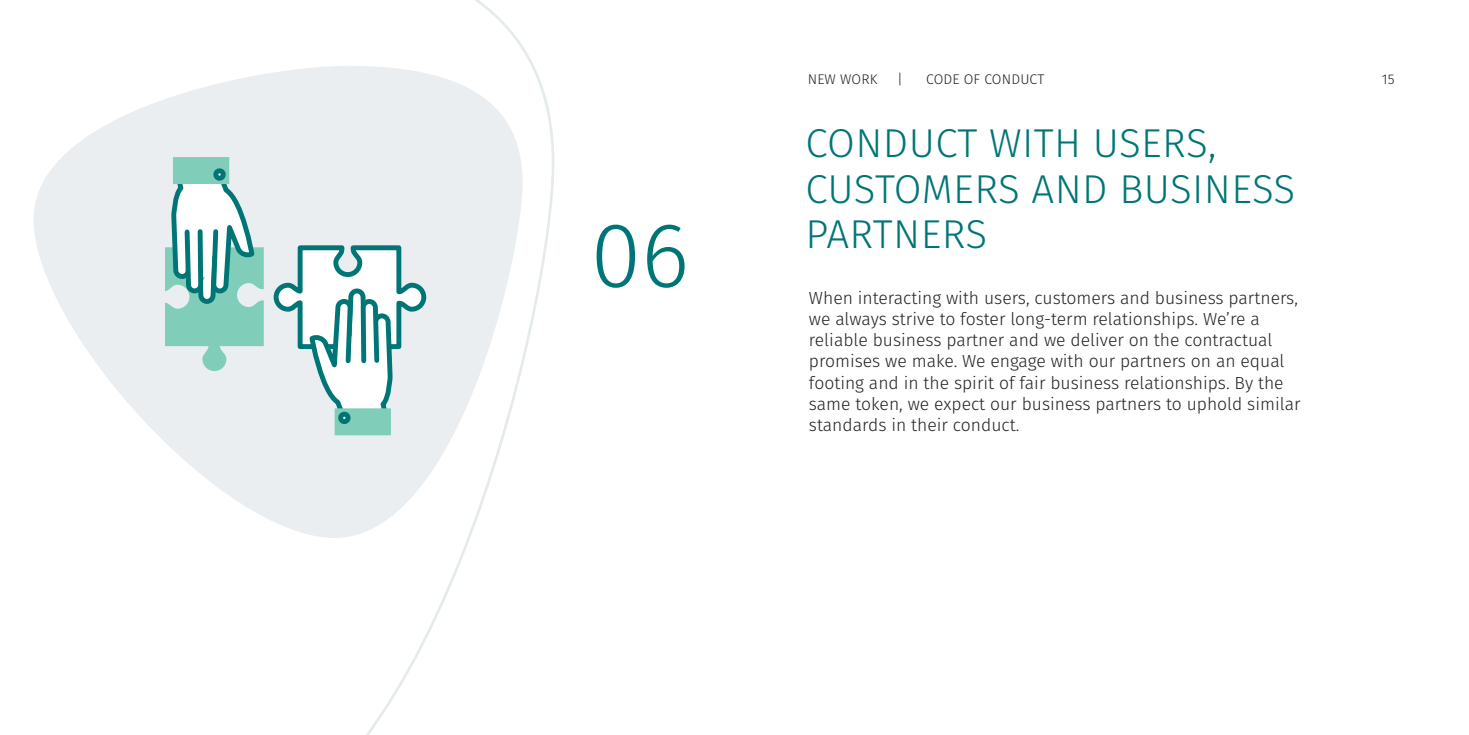
<style>
.page{position:relative;width:1469px;height:735px;background:#fff}
.page>*{position:absolute;margin:0;border:0;box-sizing:border-box;transform-origin:0 0}
.t1{font:300 91.88px "Fira Sans";color:#007575}
.t2{font:300 40.25px/45.5px "Fira Sans";letter-spacing:.01em;color:#007575}
.t3{font:300 17.5px/21px "Fira Sans";color:#231f20}
.t4{font:300 14px "Fira Sans";letter-spacing:.01em;color:#231f20}
</style>
<div class="page">
<svg style="left:366px;top:0;width:188px;height:734px"></svg>
<svg style="left:33px;top:66px;width:489px;height:471px;fill:#eaeef0"></svg>
<svg style="left:271px;top:243px;width:158px;height:398px"></svg>
<svg style="left:165px;top:66px;width:99px;height:305px"></svg>
<h1 class="t1" style="left:590px;top:189px;width:100px">06</h1>
<p class="t4" style="left:807px;top:69px;width:71px">NEW WORK</p>
<p class="t4" style="left:897px;top:69px;width:7px">|</p>
<p class="t4" style="left:926px;top:69px;width:119px">CODE OF CONDUCT</p>
<p class="t4" style="left:1381px;top:69px;width:14px">15</p>
<h2 class="t2" style="left:805px;top:120px;width:491px">CONDUCT WITH USERS,<br>CUSTOMERS AND BUSINESS<br>PARTNERS</h2>
<p class="t3" style="left:809px;top:287px;width:493px">When interacting with users, customers and business partners, we always strive to foster long-term relationships. We’re a reliable business partner and we deliver on the contractual promises we make. We engage with our partners on an equal footing and in the spirit of fair business relationships. By the same token, we expect our business partners to uphold similar standards in their conduct.</p>
</div>
